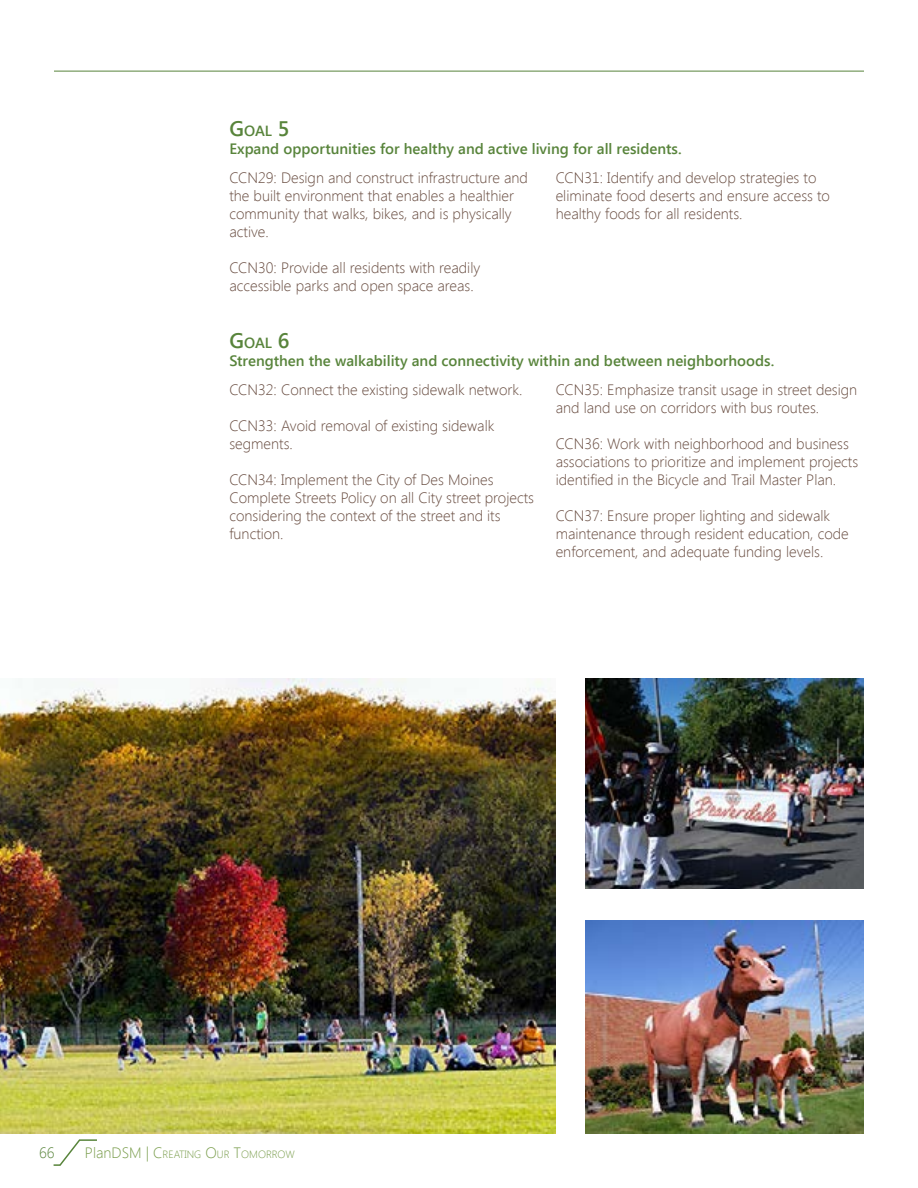
<style>
.page{position:relative;width:918px;height:1188px;background:#fff}
.page>*{position:absolute;margin:0;border:0;box-sizing:border-box;transform-origin:0 0}
.t1{font:300 15px/18px "Segoe UI";color:#664a3e}
.t2{font:600 15px "Segoe UI";color:#58843b}
.t3{font:300 15px "Segoe UI";color:#58843b}
.t4{font:600 14.7px "Segoe UI";letter-spacing:-.005em;color:#58843b}
.t5{font:300 10.5px "Segoe UI";color:#789c4a}
.s1{font-size:21px}
.s2{font-size:15px}
</style>
<div class="page">
<svg style="left:53px;top:1139px;width:44px;height:27px"></svg>
<hr style="left:54px;top:71px;width:810px;height:1px;background:#58843b">
<img style="left:586px;top:679px;width:278px;height:210px">
<img style="left:586px;top:921px;width:278px;height:213px">
<img style="left:0;top:679px;width:556px;height:455px">
<p class="t4" style="left:230px;top:121px;width:62px"><span class="s1">G</span>OAL <span class="s1">5</span></p>
<p class="t2" style="left:230px;top:138px;width:454px">Expand opportunities for healthy and active living for all residents.</p>
<p class="t1" style="left:230px;top:168px;width:300px">CCN29: Design and construct infrastructure and the built environment that enables a healthier community that walks, bikes, and is physically active.</p>
<p class="t1" style="left:230px;top:258px;width:252px">CCN30: Provide all residents with readily accessible parks and open space areas.</p>
<p class="t1" style="left:556px;top:168px;width:276px">CCN31: Identify and develop strategies to eliminate food deserts and ensure access to healthy foods for all residents.</p>
<p class="t4" style="left:230px;top:333px;width:62px"><span class="s1">G</span>OAL <span class="s1">6</span></p>
<p class="t2" style="left:230px;top:350px;width:546px">Strengthen the walkability and connectivity within and between neighborhoods.</p>
<p class="t1" style="left:230px;top:380px;width:294px">CCN32: Connect the existing sidewalk network.</p>
<p class="t1" style="left:230px;top:416px;width:266px">CCN33: Avoid removal of existing sidewalk segments.</p>
<p class="t1" style="left:230px;top:470px;width:306px">CCN34: Implement the City of Des Moines Complete Streets Policy on all City street projects considering the context of the street and its function.</p>
<p class="t1" style="left:556px;top:380px;width:303px">CCN35: Emphasize transit usage in street design and land use on corridors with bus routes.</p>
<p class="t1" style="left:556px;top:434px;width:304px">CCN36: Work with neighborhood and business associations to prioritize and implement projects identified in the Bicycle and Trail Master Plan.</p>
<p class="t1" style="left:556px;top:506px;width:295px">CCN37: Ensure proper lighting and sidewalk maintenance through resident education, code enforcement, and adequate funding levels.</p>
<p class="t3" style="left:39px;top:1142px;width:17px">66</p>
<p class="t5" style="left:85px;top:1147px;width:212px"><span class="s2">PlanDSM |</span> <span class="s2">C</span>REATING <span class="s2">O</span>UR <span class="s2">T</span>OMORROW</p>
</div>
